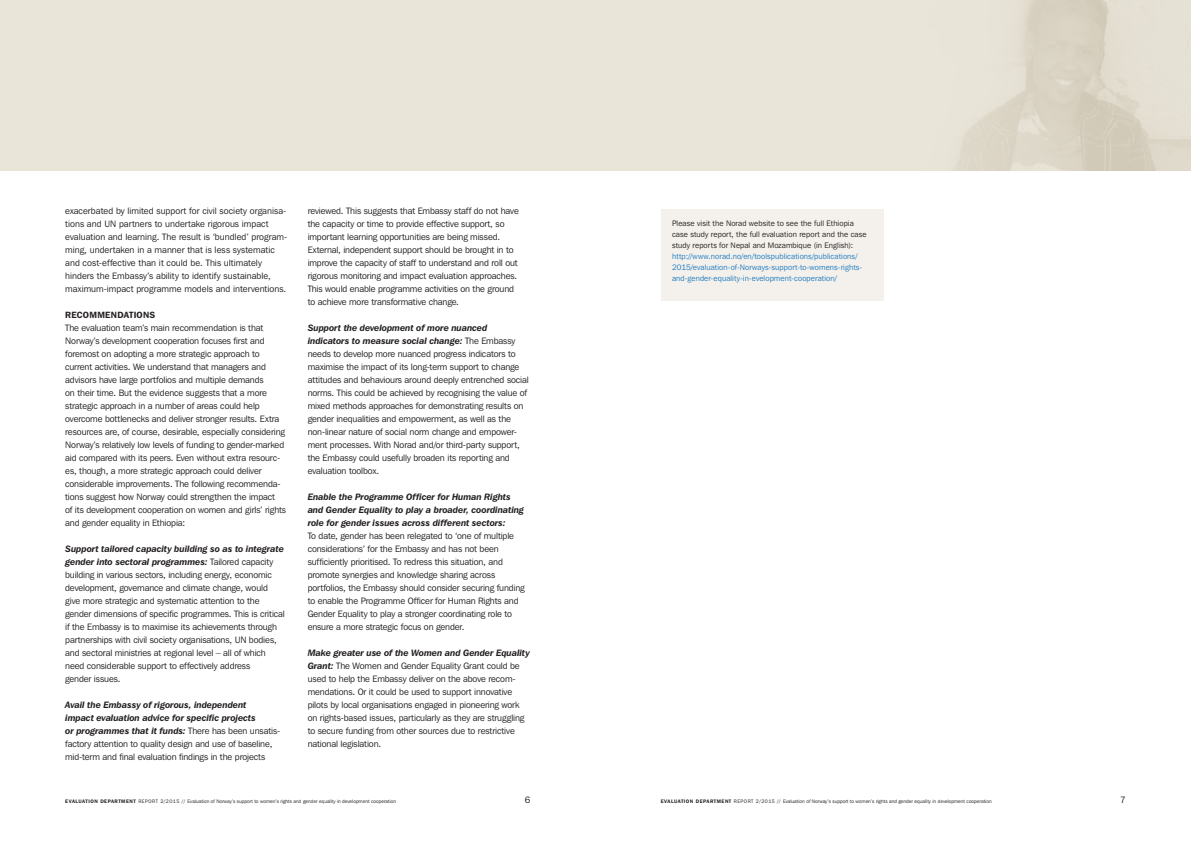
<style>
.page{position:relative;width:1191px;height:842px;background:#fff}
.page>*{position:absolute;margin:0;border:0;box-sizing:border-box;transform-origin:0 0}
.t1{font:9.2px/13px "Franklin Gothic IT Cby BT";letter-spacing:-.01em;color:#231f20}
.t2{font:italic 600 9.2px/13px "Franklin Gothic IT Cby BT";letter-spacing:-.005em;color:#231f20}
.t3{font:600 9px "Franklin Gothic IT Cby BT";letter-spacing:.03em;color:#231f20}
.t4{font:7.9px/11px "Franklin Gothic IT Cby BT";letter-spacing:.01em;color:#217cc1}
.t5{font:7.9px/11px "Franklin Gothic IT Cby BT";letter-spacing:.01em;color:#231f20}
.t6{font:5px "Franklin Gothic IT Cby BT";color:#231f20}
.s1{font-weight:600;font-style:italic}
.s2{font-weight:600}
</style>
<div class="page">
<div style="left:0;top:0;width:1191px;height:171px;background:#e9e5d9"></div>
<div style="left:660px;top:209px;width:223px;height:91px;background:#f4f1ec"></div>
<img style="left:954px;top:0;width:237px;height:171px">
<p class="t1" style="left:65px;top:204px;width:224px">exacerbated by limited support for civil society organisa&shy;tions and UN partners to undertake rigorous impact evaluation and learning. The result is ‘bundled’ program&shy;ming, undertaken in a manner that is less systematic and cost-effective than it could be. This ultimately hinders the Embassy’s ability to identify sustainable, maximum-impact programme models and interventions.</p>
<p class="t3" style="left:65px;top:309px;width:92px">RECOMMENDATIONS</p>
<p class="t1" style="left:65px;top:321px;width:222px">The evaluation team’s main recommendation is that Norway’s development cooperation focuses first and foremost on adopting a more strategic approach to current activities. We understand that managers and advisors have large portfolios and multiple demands<br>on their time. But the evidence suggests that a more strategic approach in a number of areas could help overcome bottlenecks and deliver stronger results. Extra resources are, of course, desirable, especially considering Norway’s relatively low levels of funding to gender-marked aid compared with its peers. Even without extra resourc&shy;es, though, a more strategic approach could deliver considerable improvements. The following recommenda&shy;tions suggest how Norway could strengthen the impact<br>of its development cooperation on women and girls’ rights and gender equality in Ethiopia:</p>
<p class="t1" style="left:65px;top:542px;width:221px"><span class="s1">Support tailored capacity building so as to integrate gender into sectoral programmes:</span> Tailored capacity building in various sectors, including energy, economic development, governance and climate change, would give more strategic and systematic attention to the gender dimensions of specific programmes. This is critical if the Embassy is to maximise its achievements through partnerships with civil society organisations, UN bodies, and sectoral ministries at regional level – all of which need considerable support to effectively address<br>gender issues.</p>
<p class="t1" style="left:65px;top:698px;width:217px"><span class="s1">Avail the Embassy of rigorous, independent<br>impact evaluation advice for specific projects<br>or programmes that it funds:</span> There has been unsatis&shy;factory attention to quality design and use of baseline, mid-term and final evaluation findings in the projects</p>
<p class="t1" style="left:308px;top:204px;width:213px">reviewed. This suggests that Embassy staff do not have the capacity or time to provide effective support, so important learning opportunities are being missed.<br>External, independent support should be brought in to improve the capacity of staff to understand and roll out rigorous monitoring and impact evaluation approaches.<br>This would enable programme activities on the ground to achieve more transformative change.</p>
<p class="t1" style="left:308px;top:321px;width:223px"><span class="s1">Support the development of more nuanced indicators to measure social change:</span> The Embassy needs to develop more nuanced progress indicators to maximise the impact of its long-term support to change attitudes and behaviours around deeply entrenched social norms. This could be achieved by recognising the value of mixed methods approaches for demonstrating results on gender inequalities and empowerment, as well as the non-linear nature of social norm change and empower&shy;ment processes. With Norad and/or third-party support, the Embassy could usefully broaden its reporting and evaluation toolbox.</p>
<p class="t2" style="left:308px;top:490px;width:218px">Enable the Programme Officer for Human Rights and Gender Equality to play a broader, coordinating role for gender issues across different sectors:</p>
<p class="t1" style="left:308px;top:529px;width:219px">To date, gender has been relegated to ‘one of multiple considerations’ for the Embassy and has not been sufficiently prioritised. To redress this situation, and promote synergies and knowledge sharing across portfolios, the Embassy should consider securing funding to enable the Programme Officer for Human Rights and Gender Equality to play a stronger coordinating role to ensure a more strategic focus on gender.</p>
<p class="t1" style="left:308px;top:646px;width:224px"><span class="s1">Make greater use of the Women and Gender Equality Grant:</span> The Women and Gender Equality Grant could be used to help the Embassy deliver on the above recom&shy;mendations. Or it could be used to support innovative pilots by local organisations engaged in pioneering work on rights-based issues, particularly as they are struggling to secure funding from other sources due to restrictive national legislation.</p>
<p class="t5" style="left:672px;top:218px;width:196px">Please visit the Norad website to see the full Ethiopia case study report, the full evaluation report and the case study reports for Nepal and Mozambique (in English):</p>
<p class="t4" style="left:672px;top:251px;width:192px">http://www.norad.no/en/toolspublications/publications/<br>2015/evaluation-of-Norways-support-to-womens-rights&shy;and-gender-equality-in-evelopment-cooperation/</p>
<p class="t6" style="left:65px;top:799px;width:332px"><span class="s2">EVALUATION DE PARTME NT</span> report 2/2015 // Evaluation of Norway’s support to women’s rights and gender equality in development cooperation</p>
<p class="t1" style="left:525px;top:793px;width:7px">6</p>
<p class="t1" style="left:1120px;top:793px;width:7px">7</p>
<p class="t6" style="left:660px;top:799px;width:332px"><span class="s2">EVALUATION DE PARTME NT</span> report 2/2015 // Evaluation of Norway’s support to women’s rights and gender equality in development cooperation</p>
</div>
